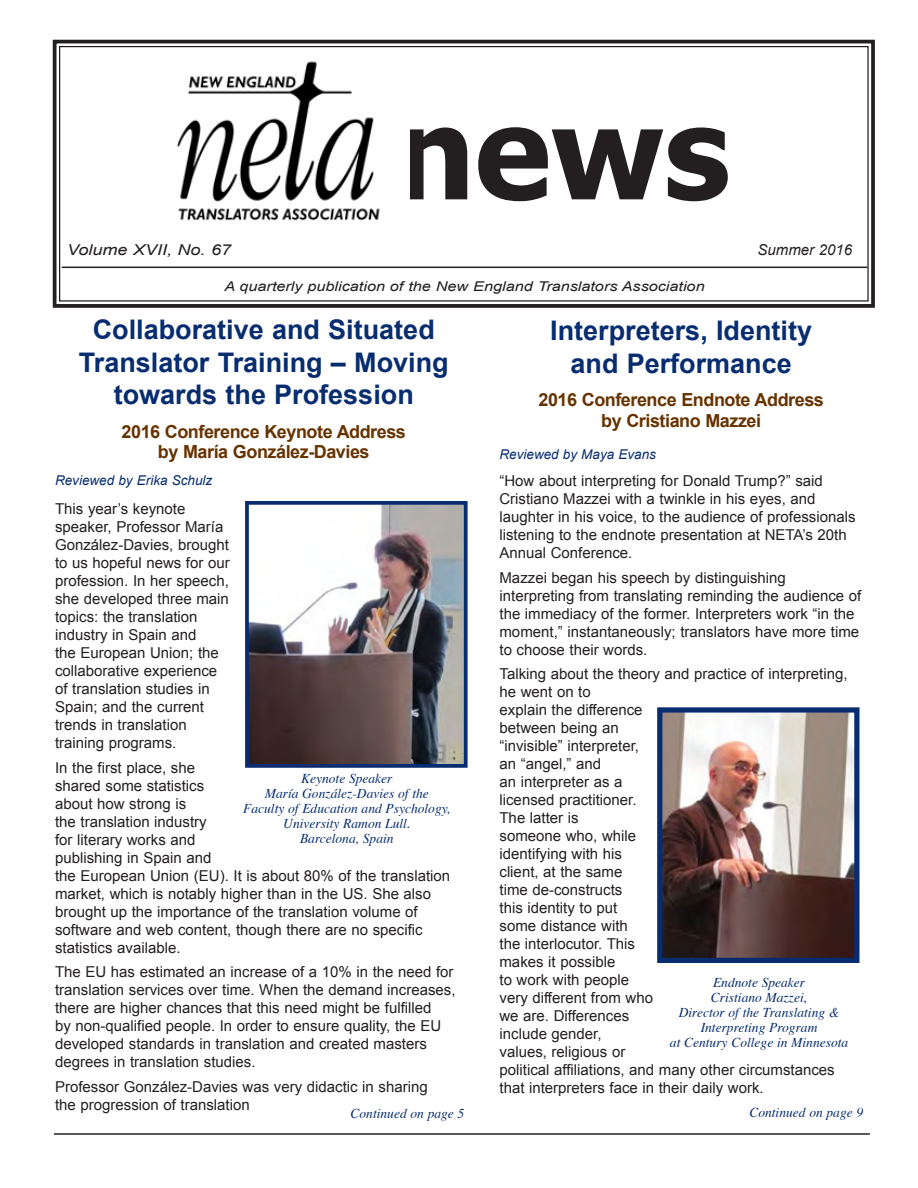
<style>
.page{position:relative;width:918px;height:1188px;background:#fff}
.page>*{position:absolute;margin:0;border:0;box-sizing:border-box;transform-origin:0 0}
.t1{font:700 127.5px "Tahoma";color:#231f20}
.t2{font:700 27px/32.5px "Arial";color:#072d70;text-align:center}
.t3{font:700 18px/20.2px "Arial";letter-spacing:-.025em;color:#630;text-align:center}
.t4{font:15px/18px "Arial";color:#231f20}
.t5{font:italic 15px "Arial";color:#231f20;scale:1.2 1}
.t6{font:italic 15px "Arial";color:#231f20}
.t7{font:italic 13.5px/15px "Times";color:#072d70;text-align:center}
.t8{font:italic 13.5px "Arial";color:#231f20;scale:1.2 1}
.t9{font:italic 13.5px "Arial";color:#072d70}
</style>
<div class="page">
<hr style="left:54px;top:1133px;width:816px;height:2px;background:#231f20">
<svg style="left:52px;top:39px;width:823px;height:269px"></svg>
<div style="left:59px;top:46px;width:810px;height:256px;border:1px solid #231f20"></div>
<img style="left:250px;top:506px;width:213px;height:257px">
<div style="left:245px;top:501px;width:223px;height:267px;border:4px solid #072d70"></div>
<img style="left:663px;top:713px;width:190px;height:244px">
<div style="left:657px;top:707px;width:202px;height:256px;border:5px solid #072d70"></div>
<h1 class="t1" style="left:393px;top:72px;width:338px">news</h1>
<p class="t5" style="left:67px;top:240px;width:138px">Volume XVII, No. 67</p>
<p class="t6" style="left:758px;top:240px;width:96px">Summer 2016</p>
<p class="t8" style="left:224px;top:278px;width:402px">A quarterly publication of the New England Translators Association</p>
<h2 class="t2" style="left:79px;top:315px;width:371px">Collaborative and Situated<br>Translator Training – Moving towards the Profession</h2>
<p class="t3" style="left:122px;top:422px;width:286px">2016 Conference Keynote Address by María González-Davies</p>
<p class="t9" style="left:55px;top:472px;width:159px">Reviewed by Erika Schulz</p>
<p class="t4" style="left:55px;top:500px;width:176px">This year’s keynote speaker, Professor María<br>González-Davies, brought to us hopeful news for our profession. In her speech, she developed three main topics: the translation industry in Spain and<br>the European Union; the collaborative experience of translation studies in<br>Spain; and the current trends in translation training programs.</p>
<p class="t4" style="left:55px;top:759px;width:397px">In the first place, she<br>shared some statistics<br>about how strong is<br>the translation industry<br>for literary works and<br>publishing in Spain and<br>the European Union (EU). It is about 80% of the translation market, which is notably higher than in the US. She also brought up the importance of the translation volume of software and web content, though there are no specific statistics available.</p>
<p class="t4" style="left:55px;top:963px;width:402px">The EU has estimated an increase of a 10% in the need for translation services over time. When the demand increases, there are higher chances that this need might be fulfilled<br>by non-qualified people. In order to ensure quality, the EU developed standards in translation and created masters degrees in translation studies.</p>
<p class="t4" style="left:55px;top:1078px;width:374px">Professor González-Davies was very didactic in sharing the progression of translation</p>
<p class="t7" style="left:243px;top:770px;width:209px">Keynote Speaker<br>María González-Davies of the<br>Faculty of Education and Psychology,<br>University Ramon Lull.<br>Barcelona, Spain</p>
<p class="t7" style="left:351px;top:1105px;width:115px">Continued on page 5</p>
<h2 class="t2" style="left:550px;top:315px;width:263px">Interpreters, Identity and Performance</h2>
<p class="t3" style="left:538px;top:390px;width:287px">2016 Conference Endnote Address by Cristiano Mazzei</p>
<p class="t9" style="left:500px;top:445px;width:158px">Reviewed by Maya Evans</p>
<p class="t4" style="left:500px;top:472px;width:358px">“How about interpreting for Donald Trump?” said Cristiano Mazzei with a twinkle in his eyes, and laughter in his voice, to the audience of professionals listening to the endnote presentation at NETA’s 20th Annual Conference.</p>
<p class="t4" style="left:500px;top:569px;width:363px">Mazzei began his speech by distinguishing interpreting from translating reminding the audience of the immediacy of the former. Interpreters work “in the moment,” instantaneously; translators have more time to choose their words.</p>
<p class="t4" style="left:500px;top:665px;width:350px">Talking about the theory and practice of interpreting, he went on to<br>explain the difference<br>between being an<br>“invisible” interpreter,<br>an “angel,” and<br>an interpreter as a<br>licensed practitioner.<br>The latter is<br>someone who, while<br>identifying with his<br>client, at the same<br>time de-constructs<br>this identity to put<br>some distance with<br>the interlocutor. This<br>makes it possible<br>to work with people<br>very different from who<br>we are. Differences<br>include gender,<br>values, religious or<br>political affiliations, and many other circumstances that interpreters face in their daily work.</p>
<p class="t7" style="left:749px;top:1104px;width:115px">Continued on page 9</p>
<p class="t7" style="left:670px;top:974px;width:180px">Endnote Speaker<br>Cristiano Mazzei,<br>Director of the Translating &amp;<br>Interpreting Program<br>at Century College in Minnesota</p>
</div>
